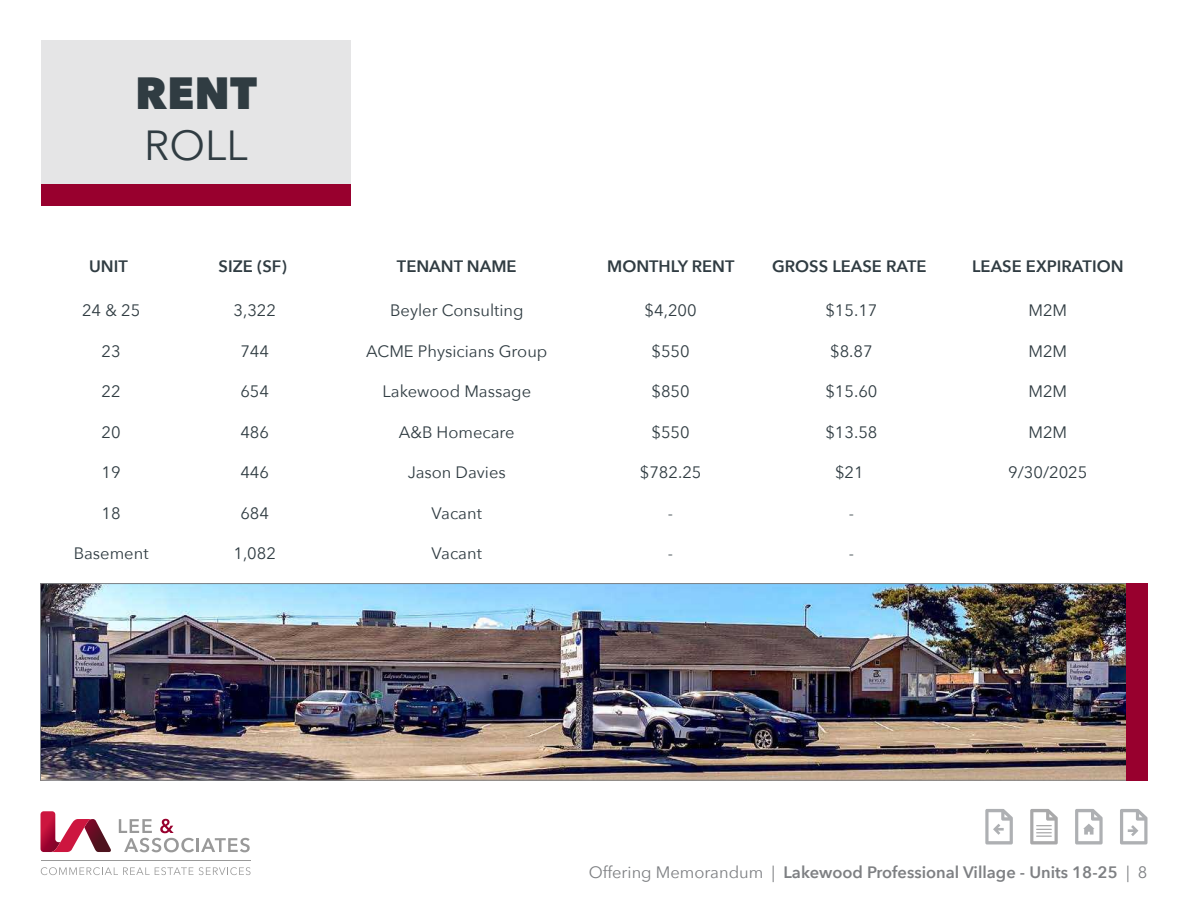
<style>
.page{position:relative;width:1188px;height:918px;background:#fff}
.page>*{position:absolute;margin:0;border:0;box-sizing:border-box;transform-origin:0 0}
.t1{font:800 45px "Avenir Next";color:#303c42}
.t2{font:42px "Avenir Next";color:#303c42}
.t3{font:16.5px "Avenir Next";color:#303c42}
.t4{font:600 16.5px "Avenir Next";color:#303c42}
.t5{font:600 16.5px "Avenir Next";color:#7e8083}
.s1{font-weight:400}
</style>
<div class="page">
<svg style="left:119px;top:819px;width:75px;height:33px"></svg>
<hr style="left:196px;top:838px;width:3px;height:14px;background:#999">
<svg style="left:201px;top:838px;width:49px;height:14px"></svg>
<svg style="left:40px;top:811px;width:71px;height:41px"></svg>
<svg style="left:41px;top:867px;width:210px;height:8px"></svg>
<hr style="left:41px;top:861px;width:210px;height:1px;background:#999">
<div style="left:41px;top:40px;width:310px;height:155px;background:#e5e5e6"></div>
<div style="left:41px;top:184px;width:310px;height:21px;background:#98002e"></div>
<svg style="left:985px;top:809px;width:28px;height:35px"></svg>
<svg style="left:1120px;top:809px;width:28px;height:35px"></svg>
<svg style="left:1030px;top:809px;width:28px;height:35px"></svg>
<svg style="left:1075px;top:809px;width:28px;height:35px"></svg>
<img style="left:42px;top:585px;width:1084px;height:194px">
<div style="left:40px;top:583px;width:1094px;height:198px;border:1px solid #7e8083"></div>
<div style="left:1126px;top:583px;width:22px;height:198px;background:#98002e"></div>
<h1 class="t1" style="left:135px;top:66px;width:123px">RENT</h1>
<h2 class="t2" style="left:144px;top:110px;width:105px">ROLL</h2>
<p class="t4" style="left:89px;top:252px;width:40px">UNIT</p>
<p class="t4" style="left:219px;top:252px;width:70px">SIZE (SF)</p>
<p class="t4" style="left:397px;top:252px;width:121px">TENANT NAME</p>
<p class="t4" style="left:607px;top:252px;width:129px">MONTHLY RENT</p>
<p class="t4" style="left:772px;top:252px;width:156px">GROSS LEASE RATE</p>
<p class="t4" style="left:972px;top:252px;width:153px">LEASE EXPIRATION</p>
<p class="t3" style="left:82px;top:297px;width:60px">24 &amp; 25</p>
<p class="t3" style="left:233px;top:297px;width:44px">3,322</p>
<p class="t3" style="left:390px;top:297px;width:135px">Beyler Consulting</p>
<p class="t3" style="left:645px;top:297px;width:54px">$4,200</p>
<p class="t3" style="left:825px;top:297px;width:54px">$15.17</p>
<p class="t3" style="left:1028px;top:297px;width:40px">M2M</p>
<p class="t3" style="left:102px;top:337px;width:21px">23</p>
<p class="t3" style="left:240px;top:337px;width:30px">744</p>
<p class="t3" style="left:366px;top:337px;width:183px">ACME Physicians Group</p>
<p class="t3" style="left:652px;top:337px;width:40px">$550</p>
<p class="t3" style="left:830px;top:337px;width:44px">$8.87</p>
<p class="t3" style="left:1028px;top:337px;width:40px">M2M</p>
<p class="t3" style="left:102px;top:378px;width:21px">22</p>
<p class="t3" style="left:240px;top:378px;width:30px">654</p>
<p class="t3" style="left:382px;top:378px;width:150px">Lakewood Massage</p>
<p class="t3" style="left:651px;top:378px;width:40px">$850</p>
<p class="t3" style="left:825px;top:378px;width:54px">$15.60</p>
<p class="t3" style="left:1028px;top:378px;width:40px">M2M</p>
<p class="t3" style="left:102px;top:418px;width:21px">20</p>
<p class="t3" style="left:240px;top:418px;width:30px">486</p>
<p class="t3" style="left:399px;top:418px;width:117px">A&amp;B Homecare</p>
<p class="t3" style="left:651px;top:418px;width:40px">$550</p>
<p class="t3" style="left:825px;top:418px;width:54px">$13.58</p>
<p class="t3" style="left:1028px;top:418px;width:40px">M2M</p>
<p class="t3" style="left:102px;top:459px;width:21px">19</p>
<p class="t3" style="left:240px;top:459px;width:30px">446</p>
<p class="t3" style="left:408px;top:459px;width:100px">Jason Davies</p>
<p class="t3" style="left:640px;top:459px;width:63px">$782.25</p>
<p class="t3" style="left:835px;top:459px;width:30px">$21</p>
<p class="t3" style="left:1008px;top:459px;width:81px">9/30/2025</p>
<p class="t3" style="left:102px;top:499px;width:21px">18</p>
<p class="t3" style="left:240px;top:499px;width:30px">684</p>
<p class="t3" style="left:432px;top:499px;width:52px">Vacant</p>
<p class="t3" style="left:668px;top:499px;width:7px">-</p>
<p class="t3" style="left:849px;top:499px;width:7px">-</p>
<p class="t3" style="left:74px;top:540px;width:76px">Basement</p>
<p class="t3" style="left:233px;top:540px;width:44px">1,082</p>
<p class="t3" style="left:432px;top:540px;width:52px">Vacant</p>
<p class="t3" style="left:668px;top:540px;width:7px">-</p>
<p class="t3" style="left:849px;top:540px;width:7px">-</p>
<p class="t5" style="left:589px;top:858px;width:560px"><span class="s1">Offering Memorandum |</span> Lakewood Professional Village - Units 18-25 <span class="s1">| 8</span></p>
</div>
